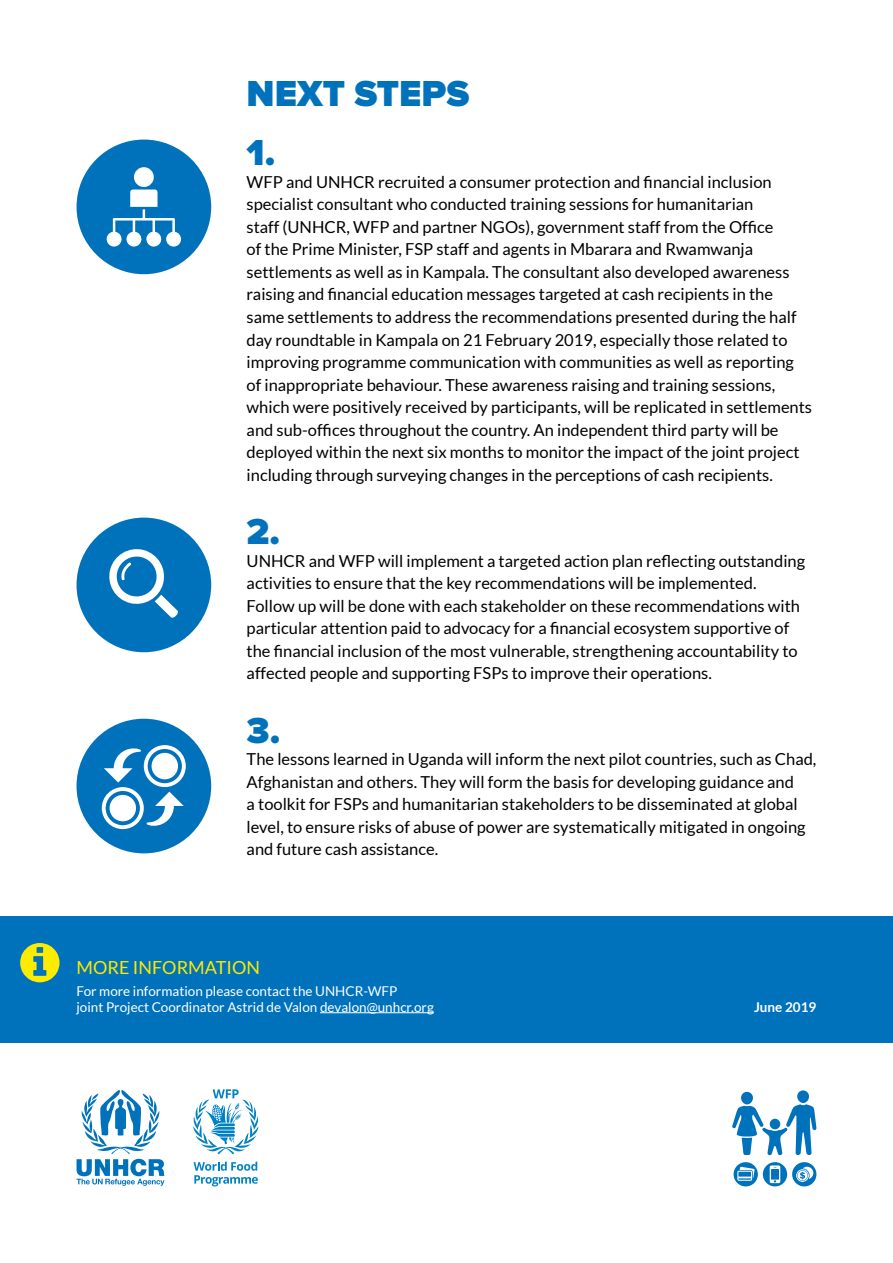
<style>
.page{position:relative;width:893px;height:1263px;background:#fff}
.page>*{position:absolute;margin:0;border:0;box-sizing:border-box;transform-origin:0 0}
.t1{font:900 37.5px/59.2px "Proxima Nova";color:#0072bc}
.t2{font:18px "Lato";color:#fdeb00}
.t3{font:16.5px/22.5px "Lato";color:#000}
.t4{font:13.5px/16.2px "Lato";color:#fff}
.t5{font:700 13.5px "Lato";color:#fff}
</style>
<div class="page">
<div style="left:77px;top:140px;width:134px;height:134px;background:#0072bc;border-radius:50%"></div>
<svg style="left:106px;top:167px;width:75px;height:80px"></svg>
<div style="left:77px;top:518px;width:134px;height:134px;background:#0072bc;border-radius:50%"></div>
<div style="left:77px;top:719px;width:134px;height:134px;background:#0072bc;border-radius:50%"></div>
<svg style="left:109px;top:549px;width:69px;height:69px"></svg>
<svg style="left:102px;top:745px;width:84px;height:84px"></svg>
<div style="left:0;top:917px;width:893px;height:126px;background:#0072bc"></div>
<hr style="left:320px;top:1012px;width:114px;height:1px;background:#fff">
<svg style="left:20px;top:943px;width:40px;height:39px"></svg>
<svg style="left:77px;top:1090px;width:87px;height:96px"></svg>
<svg style="left:193px;top:1162px;width:65px;height:24px"></svg>
<svg style="left:193px;top:1089px;width:66px;height:65px"></svg>
<div style="left:797px;top:1090px;width:12px;height:13px;background:#0072bc;border-radius:50%"></div>
<div style="left:741px;top:1092px;width:12px;height:12px;background:#0072bc;border-radius:50%"></div>
<svg style="left:732px;top:1104px;width:85px;height:51px"></svg>
<svg style="left:734px;top:1162px;width:82px;height:24px"></svg>
<h1 class="t1" style="left:247px;top:65px;width:224px">NEXT STEPS<br>1.</h1>
<p class="t3" style="left:247px;top:171px;width:567px">WFP and UNHCR recruited a consumer protection and financial inclusion specialist consultant who conducted training sessions for humanitarian<br>staff (UNHCR, WFP and partner NGOs), government staff from the Office<br>of the Prime Minister, FSP staff and agents in Mbarara and Rwamwanja settlements as well as in Kampala. The consultant also developed awareness raising and financial education messages targeted at cash recipients in the same settlements to address the recommendations presented during the half day roundtable in Kampala on 21 February 2019, especially those related to improving programme communication with communities as well as reporting of inappropriate behaviour. These awareness raising and training sessions, which were positively received by participants, will be replicated in settlements and sub-offices throughout the country. An independent third party will be deployed within the next six months to monitor the impact of the joint project including through surveying changes in the perceptions of cash recipients.</p>
<h1 class="t1" style="left:247px;top:503px;width:35px">2.</h1>
<p class="t3" style="left:247px;top:549px;width:560px">UNHCR and WFP will implement a targeted action plan reflecting outstanding activities to ensure that the key recommendations will be implemented.<br>Follow up will be done with each stakeholder on these recommendations with particular attention paid to advocacy for a financial ecosystem supportive of the financial inclusion of the most vulnerable, strengthening accountability to affected people and supporting FSPs to improve their operations.</p>
<h1 class="t1" style="left:247px;top:701px;width:35px">3.</h1>
<p class="t3" style="left:247px;top:748px;width:571px">The lessons learned in Uganda will inform the next pilot countries, such as Chad, Afghanistan and others. They will form the basis for developing guidance and<br>a toolkit for FSPs and humanitarian stakeholders to be disseminated at global level, to ensure risks of abuse of power are systematically mitigated in ongoing and future cash assistance.</p>
<p class="t2" style="left:77px;top:957px;width:185px">MORE INFORMATION</p>
<p class="t4" style="left:77px;top:982px;width:359px">For more information please contact the UNHCR-WFP<br>joint Project Coordinator Astrid de Valon devalon@unhcr.org</p>
<p class="t5" style="left:754px;top:999px;width:64px">June 2019</p>
</div>
